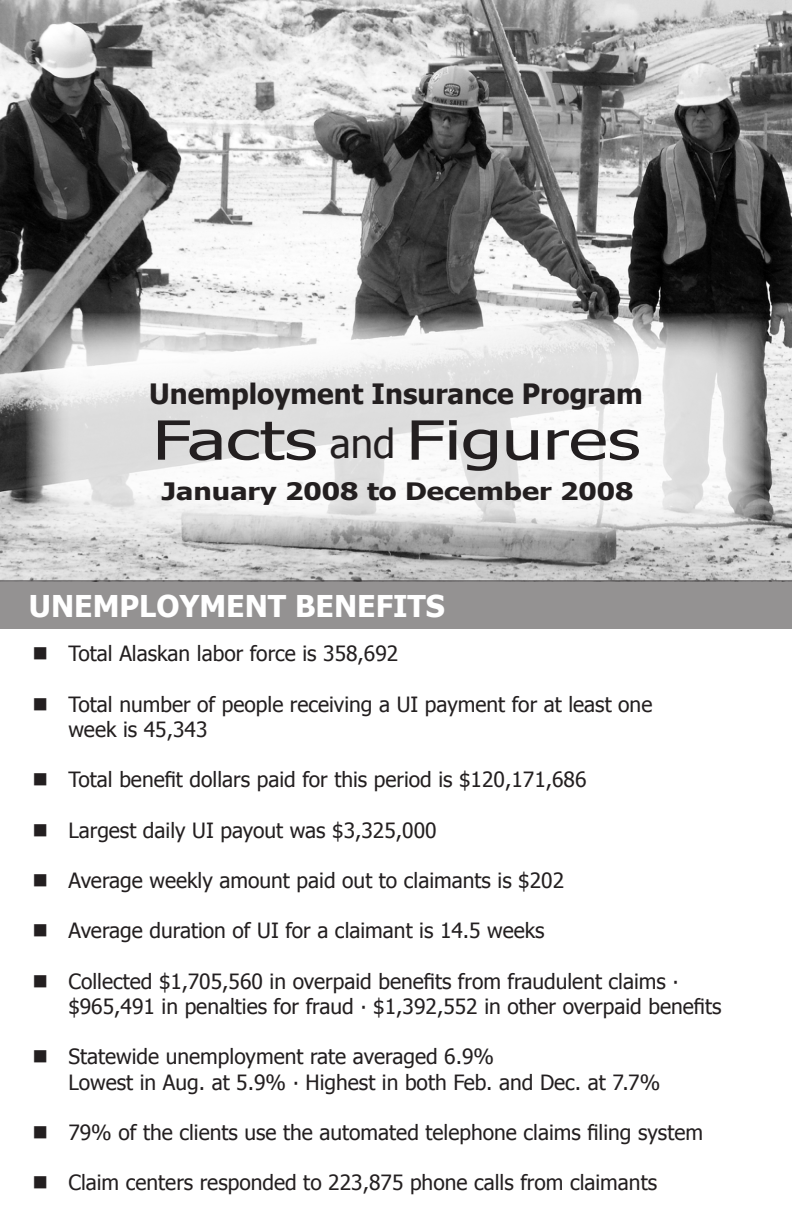
<style>
.page{position:relative;width:792px;height:1224px;background:#fff}
.page>*{position:absolute;margin:0;border:0;box-sizing:border-box;transform-origin:0 0}
.t1{font:54px "Tahoma";color:#231f20;scale:1.36 1}
.t2{font:700 30px "Tahoma";color:#fff}
.t3{font:700 28px "Tahoma";color:#231f20}
.t4{font:700 24px "Tahoma";color:#231f20;scale:1.2 1}
.t5{font:21px/25.2px "Tahoma";color:#231f20}
.s1{font-size:40px}
</style>
<div class="page">
<img style="left:0;top:0;width:792px;height:580px">
<svg style="left:26px;top:313px;width:738px;height:229px"></svg>
<div style="left:0;top:580px;width:792px;height:49px;background:#949292"></div>
<p class="t3" style="left:149px;top:374px;width:495px">Unemployment Insurance Program</p>
<p class="t1" style="left:153px;top:404px;width:360px">Facts <span class="s1">and</span> Figures</p>
<p class="t4" style="left:162px;top:474px;width:394px">January 2008 to December 2008</p>
<h2 class="t2" style="left:29px;top:585px;width:418px">UNEMPLOYMENT BENEFITS</h2>
<p class="t5" style="left:32px;top:640px;width:367px">■ Total Alaskan labor force is 358,692</p>
<p class="t5" style="left:32px;top:690px;width:622px">■ Total number of people receiving a UI payment for at least one</p>
<p class="t5" style="left:68px;top:716px;width:141px">week is 45,343</p>
<p class="t5" style="left:32px;top:766px;width:556px">■ Total benefit dollars paid for this period is $120,171,686</p>
<p class="t5" style="left:32px;top:816px;width:406px">■ Largest daily UI payout was $3,325,000</p>
<p class="t5" style="left:32px;top:867px;width:533px">■ Average weekly amount paid out to claimants is $202</p>
<p class="t5" style="left:32px;top:917px;width:514px">■ Average duration of UI for a claimant is 14.5 weeks</p>
<p class="t5" style="left:68px;top:968px;width:655px;text-indent:-36px">■ Collected $1,705,560 in overpaid benefits from fraudulent claims ∙ $965,491 in penalties for fraud ∙ $1,392,552 in other overpaid benefits</p>
<p class="t5" style="left:32px;top:1043px;width:463px">■ Statewide unemployment rate averaged 6.9%</p>
<p class="t5" style="left:68px;top:1068px;width:593px">Lowest in Aug. at 5.9% ∙ Highest in both Feb. and Dec. at 7.7%</p>
<p class="t5" style="left:32px;top:1119px;width:672px">■ 79% of the clients use the automated telephone claims filing system</p>
<p class="t5" style="left:32px;top:1169px;width:626px">■ Claim centers responded to 223,875 phone calls from claimants</p>
</div>
